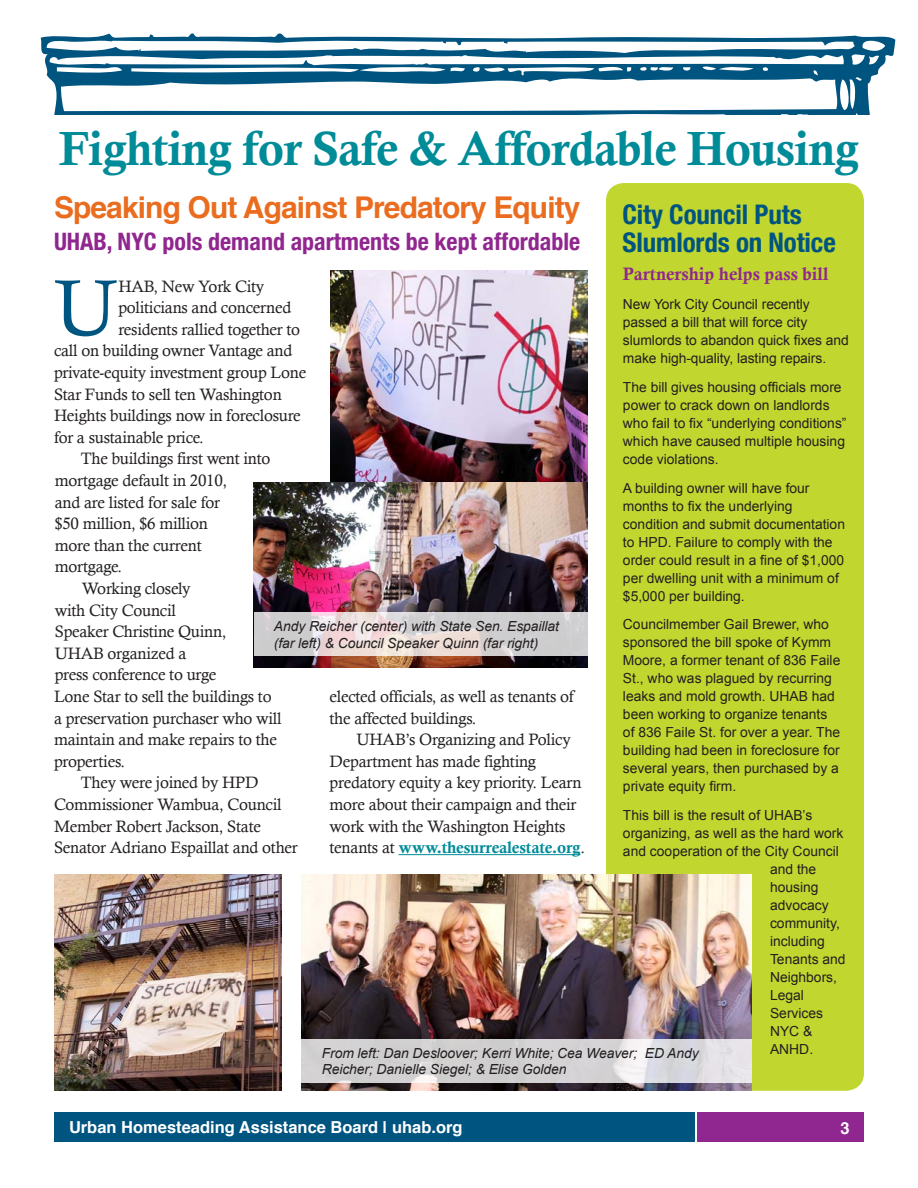
<style>
.page{position:relative;width:918px;height:1188px;background:#fff}
.page>*{position:absolute;margin:0;border:0;box-sizing:border-box;transform-origin:0 0}
.Article_Text_Main_1s{font:79.35px "Calisto";color:#005480}
.t1{font:48px "Calis MT Bol";letter-spacing:-.02em;color:#008b98}
.t2{font:700 30px "Helvetica";letter-spacing:-.03em;color:#ea6d1f}
.t3{font:700 condensed 27px/28.5px "Helvetica Neue";letter-spacing:-.005em;color:#005480}
.t4{font:700 condensed 24px "Helvetica Neue";color:#90268f}
.t5{font:18px "Calis MT Bol";color:#90268f}
.Article_Text_Main{font:16.5px/21.6px "Calisto";letter-spacing:-.015em;color:#231f20}
.Article_Text_Main_1s-2{font:16.5px "Calisto";letter-spacing:-.015em;color:#231f20}
.t6{font:700 16.5px "Helvetica";color:#fff}
.Sidebar_Text{font:13.8px/18px "Arial";color:#231f20}
.t7{font:italic 13.8px/16.6px "Arial";letter-spacing:-.005em;color:#231f20}
.s1{font-family:"Calis MT Bol";color:#008b98}
</style>
<div class="page">
<div style="left:54px;top:1112px;width:641px;height:30px;background:#005480"></div>
<div style="left:697px;top:1112px;width:167px;height:30px;background:#90268f"></div>
<svg style="left:40px;top:33px;width:855px;height:81px"></svg>
<div style="left:606px;top:183px;width:258px;height:908px;background:#c1d72f;border-radius:18px"></div>
<img style="left:330px;top:270px;width:258px;height:213px">
<img style="left:254px;top:483px;width:334px;height:184px">
<img style="left:54px;top:875px;width:227px;height:216px">
<img style="left:302px;top:875px;width:450px;height:216px">
<hr style="left:399px;top:854px;width:181px;height:1px;background:#008b98">
<svg style="left:302px;top:1040px;width:450px;height:43px;background:#d7d5d7"></svg>
<svg style="left:254px;top:613px;width:334px;height:43px;background:#dbd4d4"></svg>
<p class="t1" style="left:59px;top:121px;width:801px">Fighting for Safe &amp; Affordable Housing</p>
<p class="t2" style="left:54px;top:183px;width:528px">Speaking Out Against Predatory Equity</p>
<p class="t4" style="left:54px;top:222px;width:528px">UHAB, NYC pols demand apartments be kept affordable</p>
<p class="t3" style="left:623px;top:198px;width:215px">City Council Puts<br>Slumlords on Notice</p>
<p class="Article_Text_Main_1s" style="left:54px;top:262px;width:65px">U</p>
<p class="Article_Text_Main_1s-2" style="left:118px;top:276px;width:147px">HAB, New York City</p>
<p class="Article_Text_Main_1s-2" style="left:118px;top:298px;width:174px">politicians and concerned</p>
<p class="Article_Text_Main_1s-2" style="left:118px;top:320px;width:183px">residents rallied together to</p>
<p class="Article_Text_Main_1s-2" style="left:54px;top:341px;width:240px">call on building owner Vantage and</p>
<p class="Article_Text_Main_1s-2" style="left:54px;top:363px;width:254px">private-equity investment group Lone</p>
<p class="Article_Text_Main_1s-2" style="left:54px;top:384px;width:229px">Star Funds to sell ten Washington</p>
<p class="Article_Text_Main_1s-2" style="left:54px;top:406px;width:248px">Heights buildings now in foreclosure</p>
<p class="Article_Text_Main_1s-2" style="left:54px;top:428px;width:151px">for a sustainable price.</p>
<p class="Article_Text_Main" style="left:81px;top:448px;width:191px">The buildings first went into</p>
<p class="Article_Text_Main" style="left:55px;top:469px;width:174px">mortgage default in 2010, and are listed for sale for $50 million, $6 million more than the current mortgage.</p>
<p class="Article_Text_Main" style="left:54px;top:577px;width:229px;text-indent:28px">Working closely<br>with City Council<br>Speaker Christine Quinn,<br>UHAB organized a<br>press conference to urge<br>Lone Star to sell the buildings to a preservation purchaser who will maintain and make repairs to the properties.</p>
<p class="Article_Text_Main" style="left:54px;top:772px;width:245px;text-indent:27px">They were joined by HPD<br>Commissioner Wambua, Council<br>Member Robert Jackson, State<br>Senator Adriano Espaillat and other</p>
<p class="t7" style="left:274px;top:618px;width:287px">Andy Reicher (center) with State Sen. Espaillat (far left) &amp; Council Speaker Quinn (far right)</p>
<p class="Article_Text_Main" style="left:330px;top:685px;width:246px">elected officials, as well as tenants of the affected buildings.</p>
<p class="Article_Text_Main" style="left:330px;top:729px;width:257px;text-indent:27px">UHAB’s Organizing and Policy Department has made fighting predatory equity a key priority. Learn more about their campaign and their work with the Washington Heights tenants at <span class="s1">www.thesurrealestate.org</span>.</p>
<p class="t5" style="left:623px;top:264px;width:207px">Partnership helps pass bill</p>
<p class="Sidebar_Text" style="left:623px;top:295px;width:227px">New York City Council recently passed a bill that will force city slumlords to abandon quick fixes and make high-quality, lasting repairs.</p>
<p class="Sidebar_Text" style="left:623px;top:378px;width:225px">The bill gives housing officials more power to crack down on landlords who fail to fix “underlying conditions” which have caused multiple housing code violations.</p>
<p class="Sidebar_Text" style="left:623px;top:479px;width:224px">A building owner will have four months to fix the underlying condition and submit documentation to HPD. Failure to comply with the order could result in a fine of $1,000 per dwelling unit with a minimum of $5,000 per building.</p>
<p class="Sidebar_Text" style="left:623px;top:616px;width:219px">Councilmember Gail Brewer, who sponsored the bill spoke of Kymm<br>Moore, a former tenant of 836 Faile<br>St., who was plagued by recurring leaks and mold growth. UHAB had been working to organize tenants of 836 Faile St. for over a year. The building had been in foreclosure for several years, then purchased by a private equity firm.</p>
<p class="Sidebar_Text" style="left:623px;top:806px;width:222px">This bill is the result of UHAB’s organizing, as well as the hard work and cooperation of the City Council</p>
<p class="t7" style="left:322px;top:1045px;width:378px">From left: Dan Desloover; Kerri White; Cea Weaver; ED Andy<br>Reicher; Danielle Siegel; &amp; Elise Golden</p>
<p class="Sidebar_Text" style="left:770px;top:861px;width:77px">and the housing advocacy community, including<br>Tenants and<br>Neighbors,<br>Legal<br>Services<br>NYC &amp;<br>ANHD.</p>
<p class="t6" style="left:69px;top:1114px;width:395px">Urban Homesteading Assistance Board | uhab.org</p>
<p class="t6" style="left:840px;top:1114px;width:11px">3</p>
</div>
